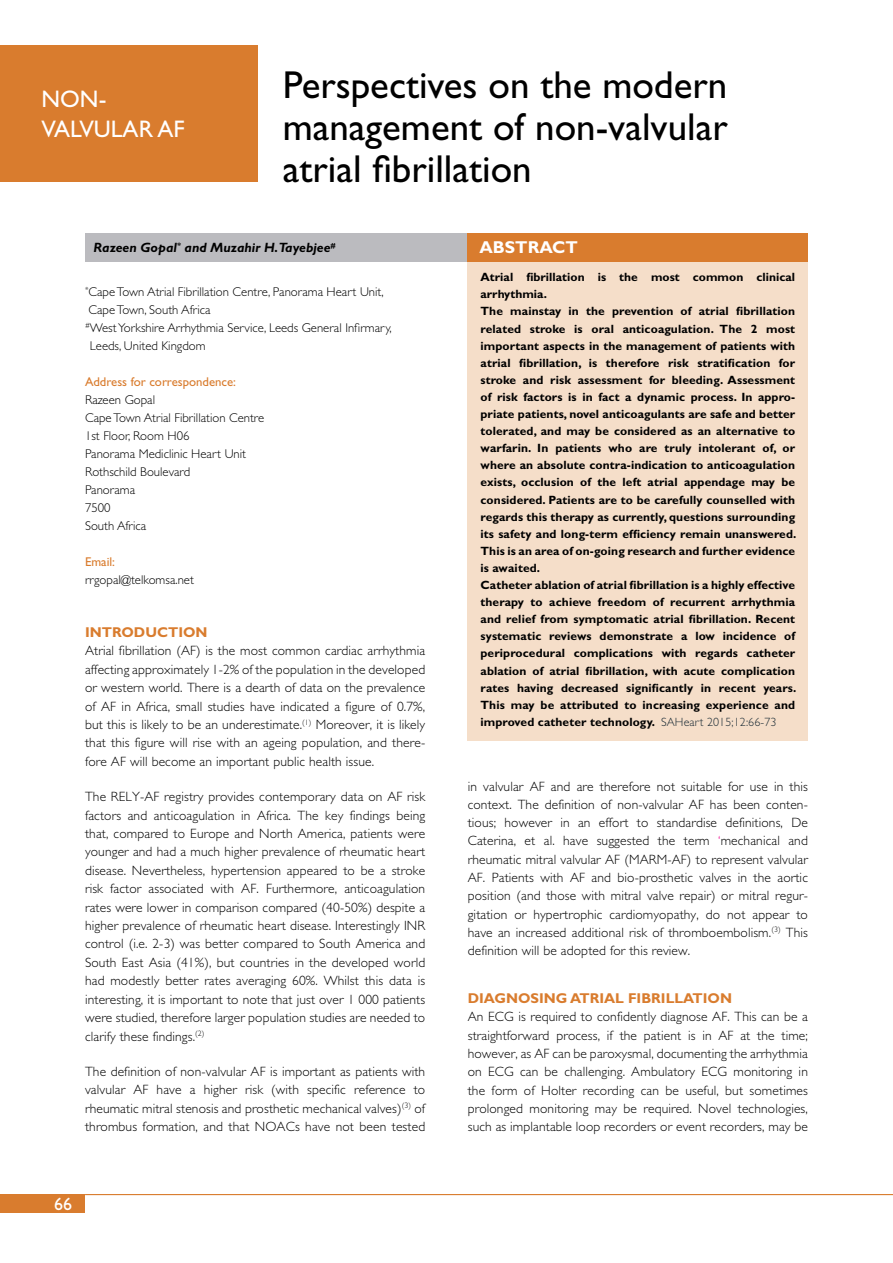
<style>
.page{position:relative;width:893px;height:1263px;background:#fff}
.page>*{position:absolute;margin:0;border:0;box-sizing:border-box;transform-origin:0 0}
.t1{font:39px/42px "Gill Sans Std";color:#000;text-align:justify}
.t2{font:24px/30px "Gill Sans Std";color:#fff}
.t3{font:18px "Gill Sans Std";color:#fff}
.t4{font:700 17.25px "Gill Sans Std";color:#fff}
.t5{font:700 14.25px "Gill Sans Std";color:#d97c2e}
.t6{font:300 13.5px/18.5px "Gill Sans Std";letter-spacing:.01em;color:#000;text-align:justify}
.t7{font:italic 700 13.5px "Gill Sans Std";color:#000}
.t8{font:300 12.75px/18px "Gill Sans Std";color:#000}
.t9{font:12.75px "Gill Sans Std";color:#d97c2e}
.t10{font:700 12px/17.1px "Gill Sans Std";letter-spacing:.01em;color:#000}
.s1{font-weight:300;color:#192a34}
.s2{color:#ec008c}
</style>
<div class="page">
<div style="left:0;top:1194px;width:85px;height:18px;background:#d97c2e"></div>
<div style="left:85px;top:233px;width:383px;height:29px;background:#bbbbbf"></div>
<hr style="left:85px;top:1194px;width:808px;height:1px;background:#d97c2e">
<div style="left:0;top:46px;width:257px;height:136px;background:#d97c2e"></div>
<div style="left:468px;top:233px;width:340px;height:507px;background:#f5dec9"></div>
<div style="left:468px;top:233px;width:340px;height:29px;background:#d97c2e"></div>
<h2 class="t2" style="left:41px;top:87px;width:145px">NON-<br>VALVULAR AF</h2>
<h1 class="t1" style="left:283px;top:68px;width:447px">Perspectives on the modern management of non-valvular atrial fibrillation</h1>
<p class="t7" style="left:94px;top:239px;width:243px">Razeen Gopal<sup>*</sup> and Muzahir H.Tayebjee<sup>#</sup></p>
<p class="t8" style="left:85px;top:284px;width:300px"><sup>*</sup> Cape Town Atrial Fibrillation Centre, Panorama Heart Unit,</p>
<p class="t8" style="left:89px;top:302px;width:124px">Cape Town, South Africa</p>
<p class="t8" style="left:85px;top:320px;width:308px"><sup>#</sup> West Yorkshire Arrhythmia Service, Leeds General Infirmary,</p>
<p class="t8" style="left:90px;top:338px;width:117px">Leeds, United Kingdom</p>
<p class="t9" style="left:85px;top:377px;width:152px">Address for correspondence:</p>
<p class="t8" style="left:85px;top:392px;width:181px">Razeen Gopal<br>Cape Town Atrial Fibrillation Centre<br>1st Floor, Room H06<br>Panorama Mediclinic Heart Unit<br>Rothschild Boulevard<br>Panorama<br>7500<br>South Africa</p>
<p class="t9" style="left:85px;top:557px;width:32px">Email:</p>
<p class="t8" style="left:85px;top:572px;width:110px">rrgopal@telkomsa.net</p>
<p class="t5" style="left:85px;top:627px;width:124px">INTRODUCTION</p>
<p class="t6" style="left:85px;top:643px;width:342px">Atrial fibrillation (AF) is the most common cardiac arrhythmia affecting approximately 1-2% of the population in the developed or western world. There is a dearth of data on the prevalence of AF in Africa, small studies have indicated a figure of 0.7%, but this is likely to be an underestimate.<sup>(1)</sup> Moreover, it is likely that this figure will rise with an ageing population, and there&shy;fore AF will become an important public health issue.</p>
<p class="t6" style="left:85px;top:789px;width:342px">The RELY-AF registry provides contemporary data on AF risk factors and anticoagulation in Africa. The key findings being that, compared to Europe and North America, patients were younger and had a much higher prevalence of rheumatic heart disease. Nevertheless, hypertension appeared to be a stroke risk factor associated with AF. Furthermore, anticoagulation rates were lower in comparison compared (40-50%) despite a higher prevalence of rheumatic heart disease. Interestingly INR control (i.e. 2-3) was better compared to South America and South East Asia (41%), but countries in the developed world had modestly better rates averaging 60%. Whilst this data is interesting, it is important to note that just over 1 000 patients were studied, therefore larger population studies are needed to clarify these findings.<sup>(2)</sup></p>
<p class="t6" style="left:85px;top:1063px;width:342px">The definition of non-valvular AF is important as patients with valvular AF have a higher risk (with specific reference to rheumatic mitral stenosis and prosthetic mechanical valves)<sup>(3)</sup> of thrombus formation, and that NOACs have not been tested</p>
<h3 class="t3" style="left:54px;top:1197px;width:19px">66</h3>
<p class="t4" style="left:479px;top:241px;width:100px">ABSTRACT</p>
<p class="t10" style="left:480px;top:270px;width:317px">Atrial fibrillation is the most common clinical arrhythmia.<br>The mainstay in the prevention of atrial fibrillation related stroke is oral anticoagulation. The 2 most important aspects in the management of patients with atrial fibrillation, is therefore risk stratification for stroke and risk assessment for bleeding. Assessment of risk factors is in fact a dynamic process. In appro&shy;priate patients, novel anticoagulants are safe and better tolerated, and may be considered as an alternative to warfarin. In patients who are truly intolerant of, or where an absolute contra-indication to anticoagulation exists, occlusion of the left atrial appendage may be considered. Patients are to be carefully counselled with regards this therapy as currently, questions surrounding its safety and long-term efficiency remain unanswered.<br>This is an area of on-going research and further evidence is awaited.<br>Catheter ablation of atrial fibrillation is a highly effective therapy to achieve freedom of recurrent arrhythmia and relief from symptomatic atrial fibrillation. Recent systematic reviews demonstrate a low incidence of periprocedural complications with regards catheter ablation of atrial fibrillation, with acute complication rates having decreased significantly in recent years.<br>This may be attributed to increasing experience and improved catheter technology. <span class="s1">SAHeart 2015;12:66-73</span></p>
<p class="t6" style="left:468px;top:778px;width:342px">in valvular AF and are therefore not suitable for use in this context. The definition of non-valvular AF has been conten&shy;tious; however in an effort to standardise definitions, De Caterina, et al. have suggested the term <span class="s2">‘</span>mechanical and rheumatic mitral valvular AF (MARM-AF) to represent valvular AF. Patients with AF and bio-prosthetic valves in the aortic position (and those with mitral valve repair) or mitral regur&shy;gitation or hypertrophic cardiomyopathy, do not appear to have an increased additional risk of thromboembolism.<sup>(3)</sup> This definition will be adopted for this review.</p>
<p class="t5" style="left:468px;top:993px;width:266px">DIAGNOSING ATRIAL FIBRILLATION</p>
<p class="t6" style="left:468px;top:1009px;width:342px">An ECG is required to confidently diagnose AF. This can be a straightforward process, if the patient is in AF at the time; however, as AF can be paroxysmal, documenting the arrhythmia on ECG can be challenging. Ambulatory ECG monitoring in the form of Holter recording can be useful, but sometimes prolonged monitoring may be required. Novel technologies, such as implantable loop recorders or event recorders, may be</p>
</div>
